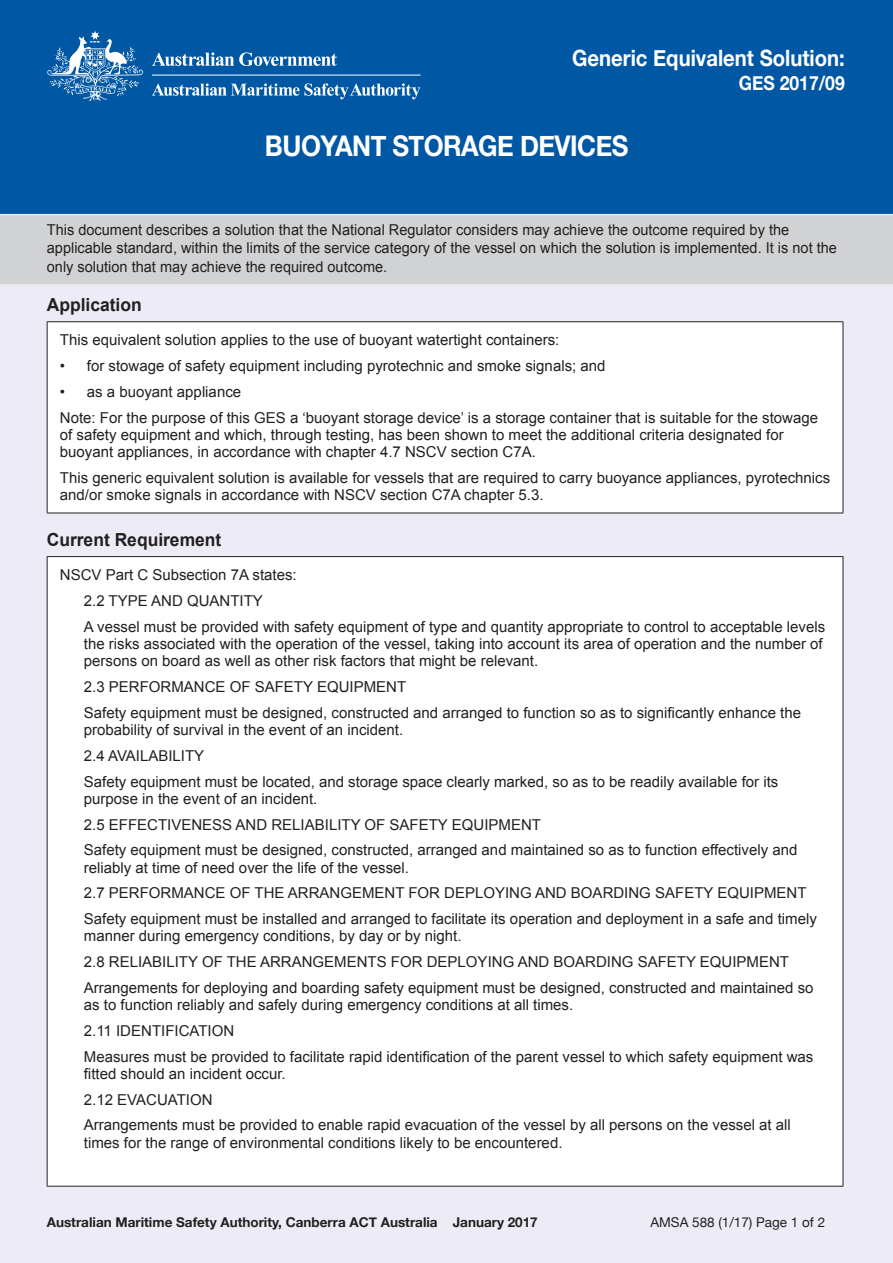
<style>
.page{position:relative;width:893px;height:1263px;background:#edecf6}
.page>*{position:absolute;margin:0;border:0;box-sizing:border-box;transform-origin:0 0}
.t1{font:700 28.5px "Helvetica Neue";letter-spacing:-.02em;color:#fff;scale:.9 1}
.t2{font:700 22.5px "Helvetica Neue";color:#fff;scale:.9 1}
.t3{font:700 19.5px "Helvetica Neue";color:#fff;scale:.9 1}
.Subhead_1{font:700 18px "Arial";color:#231f20}
.Body_text{font:15px/17.2px "Arial";color:#231f20}
.t4{font:700 13.5px "Helvetica Neue";color:#231f20}
.t5{font:13.5px "Helvetica Neue";color:#231f20}
</style>
<div class="page">
<div style="left:0;top:0;width:893px;height:216px;background:#0057a4"></div>
<svg style="left:47px;top:31px;width:96px;height:70px"></svg>
<svg style="left:152px;top:52px;width:185px;height:14px"></svg>
<svg style="left:152px;top:83px;width:268px;height:16px"></svg>
<hr style="left:152px;top:75px;width:268px;height:1px;background:#fff">
<div style="left:47px;top:322px;width:796px;height:191px;background:#fff"></div>
<hr style="left:47px;top:321px;width:796px;height:1px;background:#231f20">
<hr style="left:47px;top:322px;width:1px;height:191px;background:#231f20">
<hr style="left:843px;top:322px;width:1px;height:191px;background:#231f20">
<hr style="left:47px;top:513px;width:796px;height:1px;background:#231f20">
<div style="left:47px;top:557px;width:796px;height:629px;background:#fff"></div>
<hr style="left:47px;top:556px;width:796px;height:1px;background:#231f20">
<hr style="left:47px;top:557px;width:1px;height:629px;background:#231f20">
<hr style="left:843px;top:557px;width:1px;height:629px;background:#231f20">
<hr style="left:47px;top:1186px;width:796px;height:1px;background:#231f20">
<div style="left:0;top:214px;width:893px;height:71px;background:#d1d2d4"></div>
<p class="t2" style="left:572px;top:44px;width:304px">Generic Equivalent Solution:</p>
<p class="t3" style="left:739px;top:71px;width:119px">GES 2017/09</p>
<p class="t1" style="left:265px;top:128px;width:405px">BUOYANT STORAGE DEVICES</p>
<p class="Body_text" style="left:47px;top:220px;width:792px;line-height:18.8px">This document describes a solution that the National Regulator considers may achieve the outcome required by the applicable standard, within the limits of the service category of the vessel on which the solution is implemented. It is not the only solution that may achieve the required outcome.</p>
<p class="Subhead_1" style="left:47px;top:293px;width:97px">Application</p>
<p class="Body_text" style="left:60px;top:332px;width:501px">This equivalent solution applies to the use of buoyant watertight containers:</p>
<p class="Body_text" style="left:60px;top:357px;width:547px">• for stowage of safety equipment including pyrotechnic and smoke signals; and</p>
<p class="Body_text" style="left:60px;top:383px;width:183px">• as a buoyant appliance</p>
<p class="Body_text" style="left:60px;top:409px;width:760px">Note: For the purpose of this GES a ‘buoyant storage device’ is a storage container that is suitable for the stowage of safety equipment and which, through testing, has been shown to meet the additional criteria designated for buoyant appliances, in accordance with chapter 4.7 NSCV section C7A.</p>
<p class="Body_text" style="left:60px;top:469px;width:772px">This generic equivalent solution is available for vessels that are required to carry buoyance appliances, pyrotechnics and/or smoke signals in accordance with NSCV section C7A chapter 5.3.</p>
<p class="Subhead_1" style="left:47px;top:528px;width:176px">Current Requirement</p>
<p class="Body_text" style="left:60px;top:566px;width:238px">NSCV Part C Subsection 7A states:</p>
<p class="Body_text" style="left:84px;top:592px;width:180px">2.2 TYPE AND QUANTITY</p>
<p class="Body_text" style="left:84px;top:618px;width:743px">A vessel must be provided with safety equipment of type and quantity appropriate to control to acceptable levels the risks associated with the operation of the vessel, taking into account its area of operation and the number of persons on board as well as other risk factors that might be relevant.</p>
<p class="Body_text" style="left:84px;top:678px;width:324px">2.3 PERFORMANCE OF SAFETY EQUIPMENT</p>
<p class="Body_text" style="left:84px;top:704px;width:719px">Safety equipment must be designed, constructed and arranged to function so as to significantly enhance the probability of survival in the event of an incident.</p>
<p class="Body_text" style="left:84px;top:747px;width:122px">2.4 AVAILABILITY</p>
<p class="Body_text" style="left:84px;top:773px;width:696px">Safety equipment must be located, and storage space clearly marked, so as to be readily available for its purpose in the event of an incident.</p>
<p class="Body_text" style="left:84px;top:816px;width:459px">2.5 EFFECTIVENESS AND RELIABILITY OF SAFETY EQUIPMENT</p>
<p class="Body_text" style="left:84px;top:842px;width:715px">Safety equipment must be designed, constructed, arranged and maintained so as to function effectively and reliably at time of need over the life of the vessel.</p>
<p class="Body_text" style="left:84px;top:885px;width:724px">2.7 PERFORMANCE OF THE ARRANGEMENT FOR DEPLOYING AND BOARDING SAFETY EQUIPMENT</p>
<p class="Body_text" style="left:84px;top:910px;width:734px">Safety equipment must be installed and arranged to facilitate its operation and deployment in a safe and timely manner during emergency conditions, by day or by night.</p>
<p class="Body_text" style="left:84px;top:953px;width:707px">2.8 RELIABILITY OF THE ARRANGEMENTS FOR DEPLOYING AND BOARDING SAFETY EQUIPMENT</p>
<p class="Body_text" style="left:84px;top:979px;width:731px">Arrangements for deploying and boarding safety equipment must be designed, constructed and maintained so as to function reliably and safely during emergency conditions at all times.</p>
<p class="Body_text" style="left:84px;top:1022px;width:152px">2.11 IDENTIFICATION</p>
<p class="Body_text" style="left:84px;top:1048px;width:731px">Measures must be provided to facilitate rapid identification of the parent vessel to which safety equipment was fitted should an incident occur.</p>
<p class="Body_text" style="left:84px;top:1091px;width:130px">2.12 EVACUATION</p>
<p class="Body_text" style="left:84px;top:1117px;width:709px">Arrangements must be provided to enable rapid evacuation of the vessel by all persons on the vessel at all times for the range of environmental conditions likely to be encountered.</p>
<p class="t4" style="left:47px;top:1213px;width:492px">Australian Maritime Safety Authority, Canberra ACT Australia January 2017</p>
<p class="t5" style="left:650px;top:1214px;width:176px">AMSA 588 (1/17) Page 1 of 2</p>
</div>
